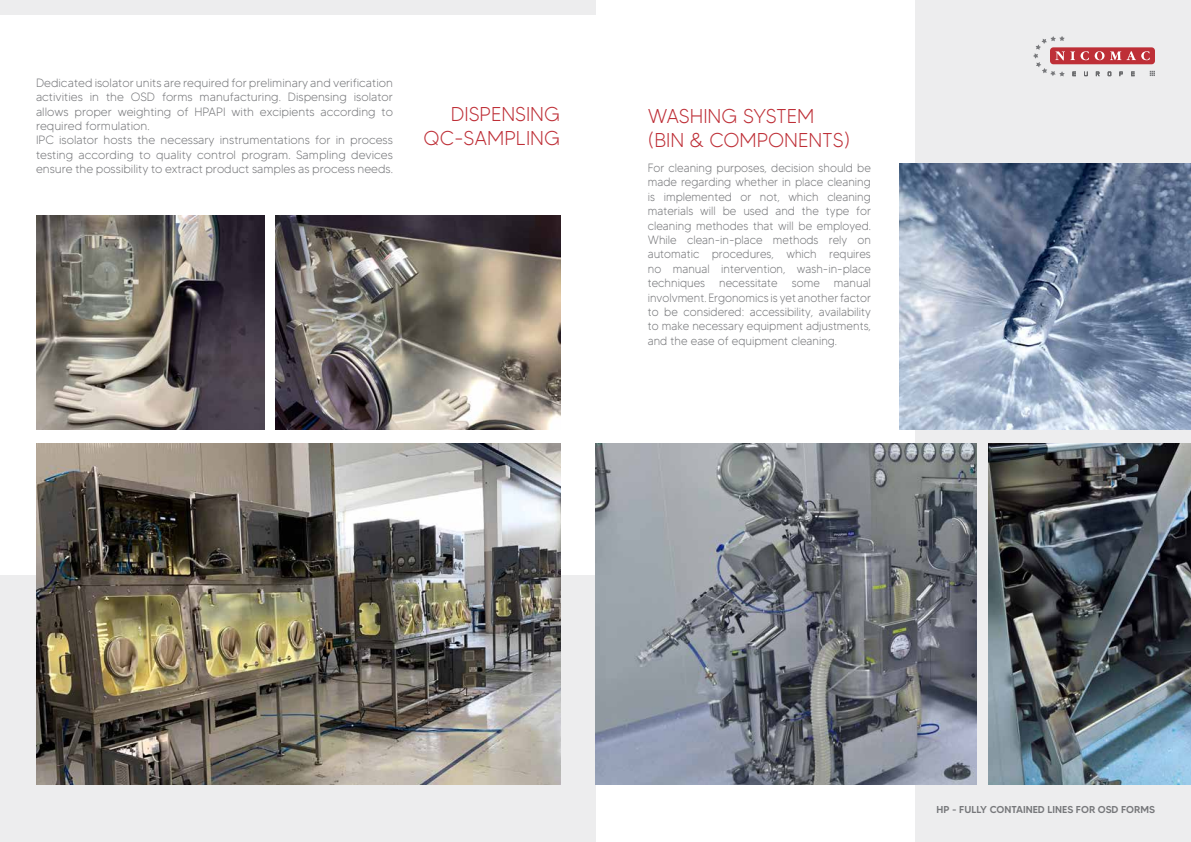
<style>
.page{position:relative;width:1191px;height:842px;background:#fff}
.page>*{position:absolute;margin:0;border:0;box-sizing:border-box;transform-origin:0 0}
.t1{font:300 20px/24px "MADETOMMY";color:#be2f37}
.t2{font:300 12px/14.4px "MADETOMMY";color:#77787b;text-align:justify;scale:.95 1}
.t3{font:300 12px/14.4px "MADETOMMY";color:#77787b}
.t4{font:500 10px "MADETOMMY";color:#77787b}
</style>
<div class="page">
<div style="left:915px;top:0;width:276px;height:842px;background:#ededee"></div>
<div style="left:0;top:576px;width:595px;height:266px;background:#ededee"></div>
<div style="left:0;top:0;width:595px;height:15px;background:#ededee"></div>
<img style="left:899px;top:164px;width:292px;height:265px">
<img style="left:988px;top:443px;width:203px;height:342px">
<img style="left:595px;top:443px;width:381px;height:342px">
<img style="left:36px;top:443px;width:524px;height:342px">
<img style="left:275px;top:216px;width:285px;height:213px">
<img style="left:36px;top:216px;width:228px;height:213px">
<svg style="left:1033px;top:36px;width:122px;height:40px"></svg>
<p class="t3" style="left:36px;top:75px;width:358px">Dedicated isolator units are required for preliminary and verification activities in the OSD forms manufacturing. Dispensing isolator allows proper weighting of HPAPI with excipients according to required formulation.<br>IPC isolator hosts the necessary instrumentations for in process testing according to quality control program. Sampling devices ensure the possibility to extract product samples as process needs.</p>
<h1 class="t1" style="left:423px;top:102px;width:138px;text-align:right">DISPENSING<br>QC-SAMPLING</h1>
<h1 class="t1" style="left:648px;top:104px;width:204px">WASHING SYSTEM (BIN &amp; COMPONENTS)</h1>
<p class="t2" style="left:648px;top:161px;width:236px">For cleaning purposes, decision should be made regarding whether in place cleaning is implemented or not, which cleaning materials will be used and the type for cleaning methodes that will be employed.<br>While clean-in-place methods rely on automatic procedures, which requires no manual intervention, wash-in-place techniques necessitate some manual involvment. Ergonomics is yet another factor to be considered: accessibility, availability to make necessary equipment adjustments, and the ease of equipment cleaning.</p>
<p class="t4" style="left:936px;top:803px;width:220px">HP - FULLY CONTAINED LINES FOR OSD FORMS</p>
</div>
